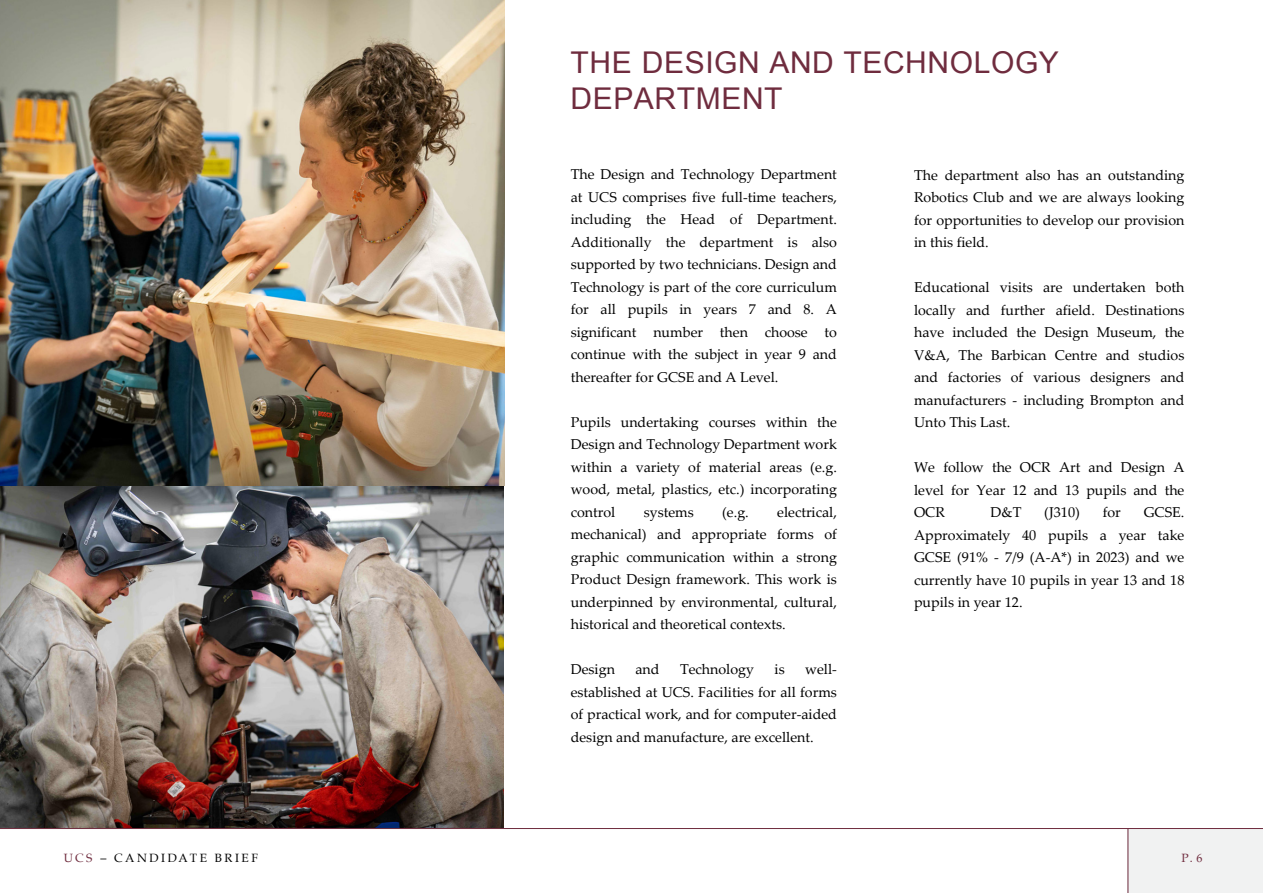
<style>
.page{position:relative;width:1263px;height:893px;background:#fff}
.page>*{position:absolute;margin:0;border:0;box-sizing:border-box;transform-origin:0 0}
.t1{font:30px/36px "Arial";letter-spacing:.02em;color:#6f2c3e}
.t2{font:14.25px/22.5px "Palatino Linotype";color:#000;text-align:justify}
.t3{font:12px "Palatino";letter-spacing:.21em;color:#000}
.t4{font:12px "Palatino";color:#6f2c3e}
.s1{color:#6f2c3e}
.s2{font-family:"Palatino Linotype"}
</style>
<div class="page">
<div style="left:1128px;top:828px;width:135px;height:65px;background:#f1f2f2"></div>
<hr style="left:0;top:828px;width:1263px;height:1px;background:#6f2c3e">
<hr style="left:1128px;top:829px;width:1px;height:64px;background:#6f2c3e">
<img style="left:0;top:0;width:504px;height:828px">
<h1 class="t1" style="left:570px;top:45px;width:490px">THE DESIGN AND TECHNOLOGY<br>DEPARTMENT</h1>
<p class="t2" style="left:571px;top:162px;width:268px">The Design and Technology Department at UCS comprises five full-time teachers, including the Head of Department.<br>Additionally the department is also supported by two technicians. Design and Technology is part of the core curriculum for all pupils in years 7 and 8. A significant number then choose to continue with the subject in year 9 and thereafter for GCSE and A Level.</p>
<p class="t2" style="left:571px;top:410px;width:268px">Pupils undertaking courses within the Design and Technology Department work within a variety of material areas (e.g. wood, metal, plastics, etc.) incorporating control</p>
<p class="t2" style="left:571px;top:500px;width:268px;text-indent:206px">electrical, mechanical) and appropriate forms of graphic communication within a strong Product Design framework. This work is underpinned by environmental, cultural, historical and theoretical contexts.</p>
<p class="t2" style="left:571px;top:657px;width:46px">Design</p>
<p class="t2" style="left:635px;top:657px;width:26px">and</p>
<p class="t2" style="left:680px;top:657px;width:76px">Technology</p>
<p class="t2" style="left:774px;top:657px;width:12px">is</p>
<p class="t2" style="left:644px;top:500px;width:52px">systems</p>
<p class="t2" style="left:722px;top:500px;width:28px">(e.g.</p>
<p class="t2" style="left:571px;top:657px;width:268px;text-indent:234px">well&shy;established at UCS. Facilities for all forms of practical work, and for computer-aided design and manufacture, are excellent.</p>
<p class="t2" style="left:914px;top:163px;width:272px">The department also has an outstanding Robotics Club and we are always looking for opportunities to develop our provision in this field.</p>
<p class="t2" style="left:914px;top:275px;width:272px">Educational visits are undertaken both locally and further afield. Destinations have included the Design Museum, the V&amp;A, The Barbican Centre and studios and factories of various designers and manufacturers - including Brompton and Unto This Last.</p>
<p class="t2" style="left:914px;top:455px;width:272px">We follow the OCR Art and Design A level for Year 12 and 13 pupils and the OCR</p>
<p class="t2" style="left:914px;top:500px;width:272px;text-indent:230px">GCSE.<br>Approximately 40 pupils a year take GCSE (91% - 7/9 (A-A*) in 2023) and we currently have 10 pupils in year 13 and 18 pupils in year 12.</p>
<p class="t2" style="left:990px;top:500px;width:32px">D&amp;T</p>
<p class="t2" style="left:1044px;top:500px;width:37px">(J310)</p>
<p class="t2" style="left:1103px;top:500px;width:20px">for</p>
<p class="t3" style="left:64px;top:848px;width:196px"><span class="s1">UCS</span> – CANDIDATE BRIEF</p>
<p class="t4" style="left:1181px;top:848px;width:22px">P.<span class="s2">6</span></p>
</div>
